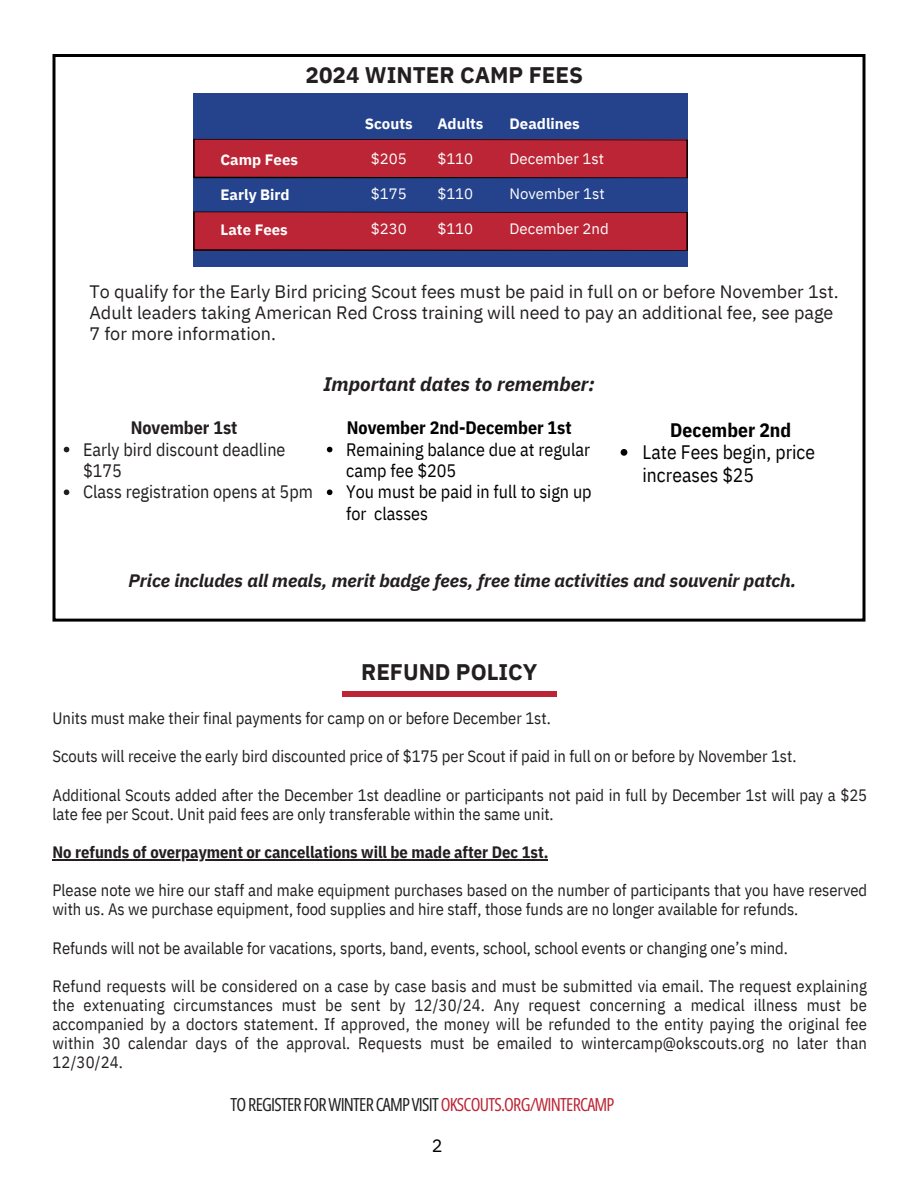
<style>
.page{position:relative;width:918px;height:1188px;background:#fff}
.page>*{position:absolute;margin:0;border:0;box-sizing:border-box;transform-origin:0 0}
.t1{font:700 22.5px "IBM Plex Sans";color:#231f20}
.t2{font:19.5px/22.5px "IBM Plex Sans Cond";color:#000}
.t3{font:italic 700 19.5px "IBM Plex Sans";letter-spacing:.005em;color:#231f20}
.t4{font:700 19.5px "IBM Plex Sans Cond";color:#000}
.t5{font:18px/21.3px "IBM Plex Sans";color:#231f20}
.t6{font:18px/21.3px "IBM Plex Sans Cond";color:#000}
.t7{font:italic 700 18px "IBM Plex Sans";color:#231f20}
.t8{font:18px/21.3px "IBM Plex Sans Cond";color:#231f20}
.t9{font:18px "Open Sans Condensed";letter-spacing:-.04em;color:#231f20}
.t10{font:700 18px "IBM Plex Sans Cond";color:#000}
.t11{font:700 18px "IBM Plex Sans Cond";color:#231f20}
.t12{font:18px "IBM Plex Sans";color:#000}
.t13{font:16.5px/19.2px "IBM Plex Sans Cond";color:#231f20}
.t14{font:700 16.5px "IBM Plex Sans Cond";color:#231f20}
.t15{font:15px "IBM Plex Sans";color:#fff}
.t16{font:700 15px "IBM Plex Sans";color:#fff}
.s1{color:#bc2535}
</style>
<div class="page">
<svg style="left:52px;top:54px;width:814px;height:568px"></svg>
<div style="left:193px;top:93px;width:495px;height:174px;background:#25438c"></div>
<svg style="left:193px;top:139px;width:495px;height:39px;background:#b22332"></svg>
<svg style="left:193px;top:211px;width:495px;height:40px;background:#ae2333"></svg>
<div style="left:342px;top:691px;width:214px;height:6px;background:#bc2535"></div>
<svg style="left:64px;top:447px;width:5px;height:5px"></svg>
<svg style="left:64px;top:489px;width:5px;height:6px"></svg>
<hr style="left:53px;top:859px;width:495px;height:1px;background:#231f20">
<svg style="left:327px;top:447px;width:5px;height:5px"></svg>
<svg style="left:327px;top:489px;width:5px;height:6px"></svg>
<svg style="left:621px;top:449px;width:6px;height:7px"></svg>
<h5 class="t1" style="left:306px;top:60px;width:279px">2024 WINTER CAMP FEES</h5>
<h4 class="t16" style="left:220px;top:150px;width:79px">Camp Fees</h4>
<h4 class="t16" style="left:220px;top:184px;width:71px">Early Bird</h4>
<h4 class="t16" style="left:220px;top:219px;width:69px">Late Fees</h4>
<h3 class="t16" style="left:365px;top:114px;width:49px">Scouts</h3>
<h3 class="t15" style="left:371px;top:148px;width:37px">$205</h3>
<h3 class="t15" style="left:371px;top:183px;width:37px">$175</h3>
<h3 class="t15" style="left:371px;top:218px;width:37px">$230</h3>
<h3 class="t16" style="left:437px;top:114px;width:48px">Adults</h3>
<h3 class="t15" style="left:437px;top:148px;width:37px">$110</h3>
<h3 class="t15" style="left:437px;top:183px;width:37px">$110</h3>
<h3 class="t15" style="left:437px;top:218px;width:37px">$110</h3>
<p class="t16" style="left:510px;top:114px;width:72px">Deadlines</p>
<p class="t15" style="left:510px;top:148px;width:96px">December 1st</p>
<p class="t15" style="left:510px;top:183px;width:97px">November 1st</p>
<p class="t15" style="left:510px;top:218px;width:101px">December 2nd</p>
<h3 class="t5" style="left:89px;top:280px;width:751px">To qualify for the Early Bird pricing Scout fees must be paid in full on or before November 1st.<br>Adult leaders taking American Red Cross training will need to pay an additional fee, see page<br>7 for more information.</h3>
<p class="t11" style="left:131px;top:416px;width:108px">November 1st</p>
<p class="t8" style="left:83px;top:438px;width:204px">Early bird discount deadline $175</p>
<p class="t8" style="left:83px;top:481px;width:231px">Class registration opens at 5pm</p>
<p class="t3" style="left:323px;top:371px;width:273px">Important dates to remember:</p>
<h5 class="t10" style="left:347px;top:416px;width:226px">November 2nd-December 1st</h5>
<p class="t6" style="left:346px;top:438px;width:246px">Remaining balance due at regular camp fee $205</p>
<p class="t6" style="left:346px;top:481px;width:247px">You must be paid in full to sign up for classes</p>
<p class="t4" style="left:670px;top:417px;width:122px">December 2nd</p>
<h2 class="t2" style="left:643px;top:441px;width:174px">Late Fees begin, price increases $25</h2>
<p class="t7" style="left:128px;top:568px;width:669px">Price includes all meals, merit badge fees, free time activities and souvenir patch.</p>
<h1 class="t1" style="left:361px;top:657px;width:178px">REFUND POLICY</h1>
<p class="t13" style="left:53px;top:708px;width:500px">Units must make their final payments for camp on or before December 1st.</p>
<p class="t13" style="left:53px;top:747px;width:745px">Scouts will receive the early bird discounted price of $175 per Scout if paid in full on or before by November 1st.</p>
<h3 class="t13" style="left:53px;top:785px;width:816px">Additional Scouts added after the December 1st deadline or participants not paid in full by December 1st will pay a $25 late fee per Scout. Unit paid fees are only transferable within the same unit.</h3>
<p class="t14" style="left:53px;top:841px;width:497px">No refunds of overpayment or cancellations will be made after Dec 1st.</p>
<h3 class="t13" style="left:53px;top:880px;width:816px">Please note we hire our staff and make equipment purchases based on the number of participants that you have reserved with us. As we purchase equipment, food supplies and hire staff, those funds are no longer available for refunds.</h3>
<h1 class="t13" style="left:53px;top:938px;width:737px">Refunds will not be available for vacations, sports, band, events, school, school events or changing one’s mind.</h1>
<p class="t13" style="left:53px;top:976px;width:816px;text-align:justify">Refund requests will be considered on a case by case basis and must be submitted via email. The request explaining the extenuating circumstances must be sent by 12/30/24. Any request concerning a medical illness must be accompanied by a doctors statement. If approved, the money will be refunded to the entity paying the original fee within 30 calendar days of the approval. Requests must be emailed to wintercamp@okscouts.org no later than 12/30/24.</p>
<p class="t9" style="left:231px;top:1092px;width:385px">TOREGISTERFORWINTERCAMPVISIT<span class="s1">OKSCOUTS.ORG/WINTERCAMP</span></p>
<p class="t12" style="left:432px;top:1133px;width:12px">2</p>
</div>
